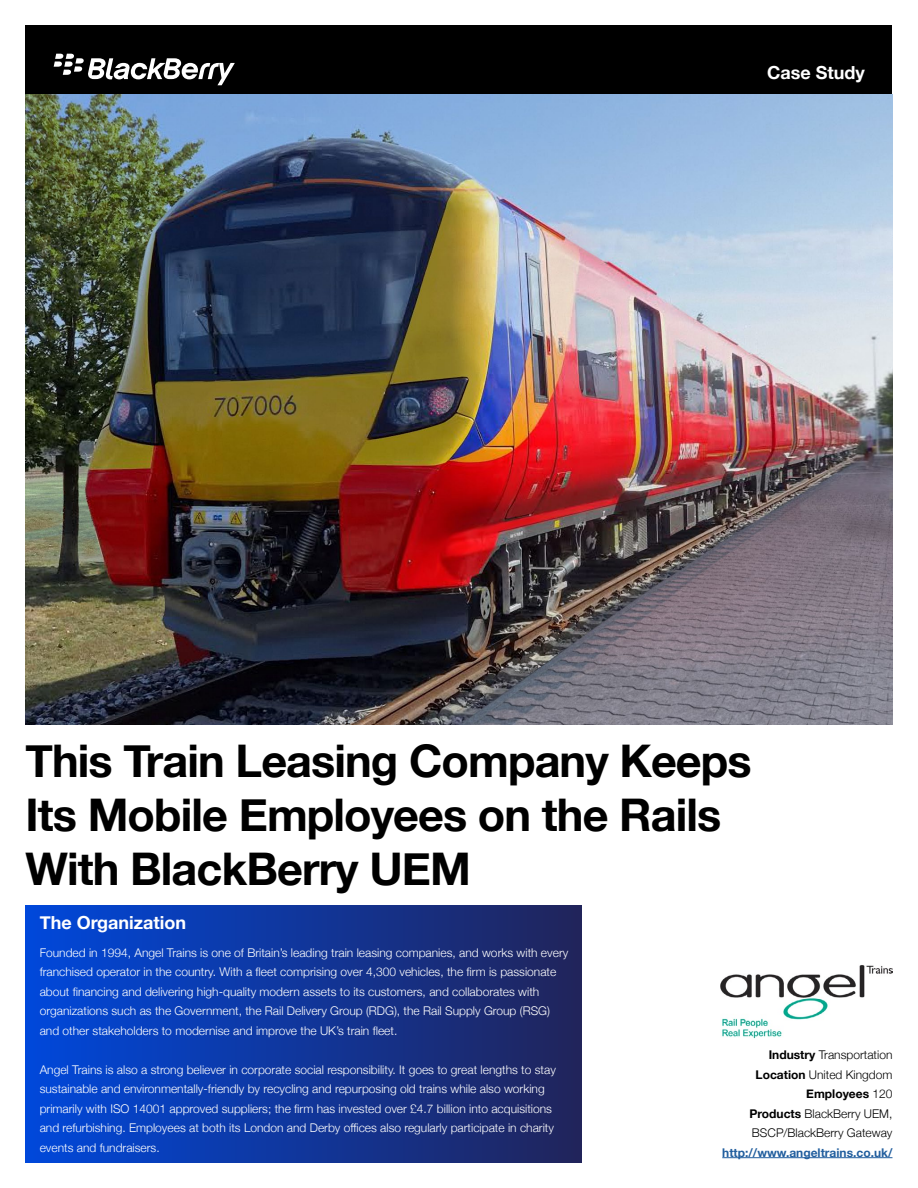
<style>
.page{position:relative;width:918px;height:1188px;background:#fff}
.page>*{position:absolute;margin:0;border:0;box-sizing:border-box;transform-origin:0 0}
.t1{font:700 45px/54px "Helvetica Neue";letter-spacing:-.02em;color:#000}
.t2{font:700 18px "Helvetica Neue";color:#fff}
.t3{font:300 12px/19.5px "Helvetica Neue";color:#fff}
.t4{font:300 12px/19.5px "Helvetica Neue";color:#000;text-align:right}
.t5{font:700 12px "Helvetica Neue";color:#215e9e}
.s1{font-weight:700}
</style>
<div class="page">
<div style="left:26px;top:905px;width:555px;height:257px;background:linear-gradient(to right,#0048db,#21245a)"></div>
<hr style="left:722px;top:1157px;width:170px;height:1px;background:#215e9e">
<div style="left:26px;top:26px;width:866px;height:81px;background:#000"></div>
<svg style="left:54px;top:54px;width:181px;height:31px"></svg>
<img style="left:26px;top:94px;width:866px;height:630px">
<img style="left:720px;top:965px;width:172px;height:74px">
<h2 class="t2" style="left:767px;top:58px;width:99px">Case Study</h2>
<h1 class="t1" style="left:26px;top:735px;width:728px">This Train Leasing Company Keeps<br>Its Mobile Employees on the Rails<br>With BlackBerry UEM</h1>
<h2 class="t2" style="left:40px;top:908px;width:148px">The Organization</h2>
<p class="t3" style="left:40px;top:942px;width:530px">Founded in 1994, Angel Trains is one of Britain’s leading train leasing companies, and works with every franchised operator in the country. With a fleet comprising over 4,300 vehicles, the firm is passionate about financing and delivering high-quality modern assets to its customers, and collaborates with organizations such as the Government, the Rail Delivery Group (RDG), the Rail Supply Group (RSG) and other stakeholders to modernise and improve the UK’s train fleet.</p>
<p class="t3" style="left:40px;top:1059px;width:518px">Angel Trains is also a strong believer in corporate social responsibility. It goes to great lengths to stay sustainable and environmentally-friendly by recycling and repurposing old trains while also working primarily with ISO 14001 approved suppliers; the firm has invested over £4.7 billion into acquisitions and refurbishing. Employees at both its London and Derby offices also regularly participate in charity events and fundraisers.</p>
<p class="t4" style="left:749px;top:1044px;width:145px"><span class="s1">Industry</span> Transportation<br><span class="s1">Location</span> United Kingdom<br><span class="s1">Employees</span> 120<br><span class="s1">Products</span> BlackBerry UEM,<br>BSCP/BlackBerry Gateway</p>
<p class="t5" style="left:722px;top:1143px;width:172px">http://www.angeltrains.co.uk/</p>
</div>
